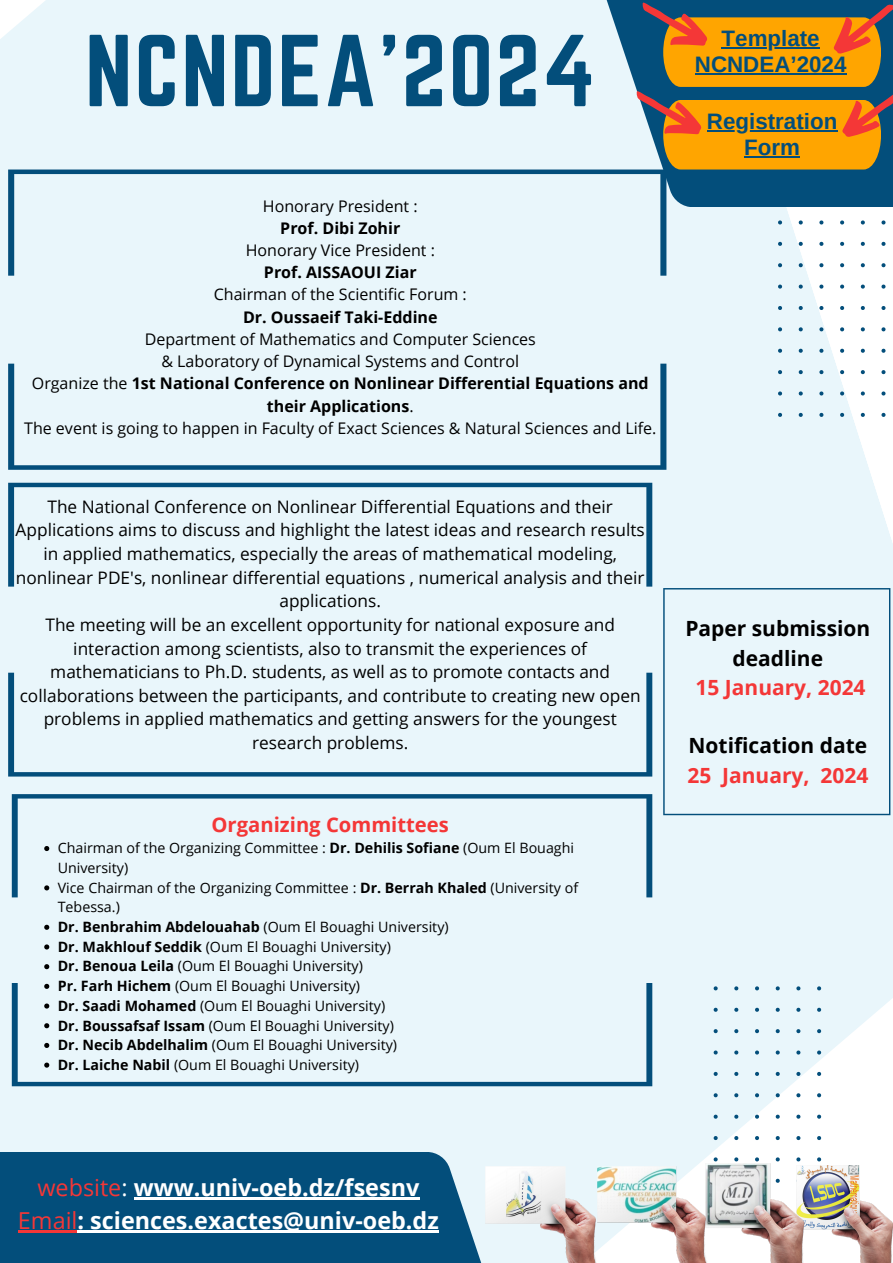
<style>
.page{position:relative;width:893px;height:1263px;background:#fff}
.page>*{position:absolute;margin:0;border:0;box-sizing:border-box;transform-origin:0 0}
.t1{font:89.25px "Norwester";letter-spacing:.025em;color:#034e7b}
.t2{font:700 23.4px "Open Sans";color:#fff}
.t3{font:700 22.35px/26.4px "Arimo";color:#034e7b;text-align:center}
.t4{font:700 20.92px/29.2px "Open Sans";color:#000;text-align:center}
.t5{font:700 20.92px "Open Sans";color:#f43737}
.t6{font:700 20.25px "Open Sans";color:#f43737}
.t7{font:17.25px/23.6px "Open Sans";color:#000;text-align:center}
.t8{font:16.05px "Open Sans";color:#000}
.t9{font:700 16.05px/22.2px "Open Sans";color:#000;text-align:center}
.t10{font:14.25px/19.6px "Open Sans";color:#000}
.s1{font-weight:400}
.s2{color:#f43737}
.s3{font-weight:700}
.s4{font-weight:400;color:#f43737}
</style>
<div class="page">
<div style="left:0;top:0;width:893px;height:1166px;background:#e9f6fb"></div>
<div style="left:0;top:1152px;width:495px;height:111px;background:#034e7b"></div>
<svg style="left:601px;top:0;width:292px;height:207px;background:#4980a0"></svg>
<svg style="left:778px;top:220px;width:107px;height:197px"></svg>
<svg style="left:713px;top:986px;width:108px;height:179px"></svg>
<img style="left:804px;top:1165px;width:89px;height:98px">
<img style="left:700px;top:1163px;width:104px;height:100px">
<img style="left:485px;top:1166px;width:222px;height:97px">
<svg style="left:625px;top:0;width:268px;height:169px;background:#af8536"></svg>
<svg style="left:8px;top:169px;width:658px;height:107px;background:#dbecf3"></svg>
<div style="left:8px;top:364px;width:658px;height:106px;background:#e9f6fb"></div>
<div style="left:8px;top:483px;width:644px;height:104px;background:#e9f6fb"></div>
<div style="left:8px;top:673px;width:644px;height:103px;background:#e9f6fb"></div>
<div style="left:663px;top:588px;width:227px;height:227px;background:#e9f6fb"></div>
<div style="left:12px;top:794px;width:640px;height:103px;background:#e9f6fb"></div>
<div style="left:12px;top:983px;width:640px;height:103px;background:#e9f6fb"></div>
<svg style="left:44px;top:846px;width:5px;height:5px"></svg>
<svg style="left:44px;top:885px;width:5px;height:5px"></svg>
<svg style="left:44px;top:925px;width:5px;height:5px"></svg>
<svg style="left:44px;top:944px;width:5px;height:5px"></svg>
<svg style="left:44px;top:964px;width:5px;height:5px"></svg>
<svg style="left:44px;top:984px;width:5px;height:5px"></svg>
<svg style="left:44px;top:1003px;width:5px;height:5px"></svg>
<svg style="left:44px;top:1023px;width:5px;height:5px"></svg>
<svg style="left:44px;top:1043px;width:5px;height:5px"></svg>
<svg style="left:44px;top:1062px;width:5px;height:6px"></svg>
<hr style="left:134px;top:1198px;width:285px;height:2px;background:#fff">
<hr style="left:18px;top:1230px;width:59px;height:3px;background:#f43737">
<svg style="left:77px;top:1230px;width:13px;height:3px"></svg>
<hr style="left:90px;top:1230px;width:349px;height:3px;background:#fff">
<p class="t1" style="left:85px;top:17px;width:512px">NCNDEA’2024</p>
<p class="t3" style="left:695px;top:25px;width:153px">Template<br>NCNDEA’2024</p>
<p class="t3" style="left:707px;top:108px;width:132px">Registration<br>Form</p>
<p class="t8" style="left:263px;top:194px;width:156px">Honorary President :</p>
<p class="t9" style="left:280px;top:216px;width:121px">Prof. Dibi Zohir</p>
<p class="t8" style="left:246px;top:239px;width:191px">Honorary Vice President :</p>
<p class="t9" style="left:264px;top:261px;width:154px">Prof. AISSAOUI Ziar</p>
<p class="t8" style="left:214px;top:283px;width:255px">Chairman of the Scientific Forum :</p>
<p class="t9" style="left:243px;top:305px;width:196px">Dr. Oussaeif Taki-Eddine</p>
<p class="t8" style="left:145px;top:328px;width:393px">Department of Mathematics and Computer Sciences</p>
<p class="t8" style="left:161px;top:350px;width:359px">&amp; Laboratory of Dynamical Systems and Control</p>
<p class="t9" style="left:32px;top:372px;width:618px"><span class="s1">Organize the</span> 1st National Conference on Nonlinear Differential Equations and their Applications<span class="s1">.</span></p>
<p class="t8" style="left:24px;top:417px;width:634px">The event is going to happen in Faculty of Exact Sciences &amp; Natural Sciences and Life.</p>
<p class="t7" style="left:16px;top:494px;width:630px">The National Conference on Nonlinear Differential Equations and their Applications aims to discuss and highlight the latest ideas and research results in applied mathematics, especially the areas of mathematical modeling, nonlinear PDE's, nonlinear differential equations , numerical analysis and their applications.</p>
<p class="t7" style="left:20px;top:612px;width:622px">The meeting will be an excellent opportunity for national exposure and interaction among scientists, also to transmit the experiences of mathematicians to Ph.D. students, as well as to promote contacts and collaborations between the participants, and contribute to creating new open problems in applied mathematics and getting answers for the youngest research problems.</p>
<p class="t4" style="left:685px;top:614px;width:186px">Paper submission deadline</p>
<p class="t5" style="left:695px;top:672px;width:171px">15 January, 2024</p>
<p class="t4" style="left:687px;top:731px;width:182px;text-align:left">Notification date<br><span class="s2">25 January, 2024</span></p>
<p class="t6" style="left:211px;top:810px;width:239px">Organizing Committees</p>
<p class="t10" style="left:58px;top:838px;width:518px">Chairman of the Organizing Committee : <span class="s3">Dr. Dehilis Sofiane</span> (Oum El Bouaghi<br>University)</p>
<p class="t10" style="left:58px;top:877px;width:522px">Vice Chairman of the Organizing Committee : <span class="s3">Dr. Berrah Khaled</span> (University of<br>Tebessa.)</p>
<p class="t10" style="left:58px;top:917px;width:392px"><span class="s3">Dr. Benbrahim Abdelouahab</span> (Oum El Bouaghi University)</p>
<p class="t10" style="left:58px;top:936px;width:335px"><span class="s3">Dr. Makhlouf Seddik</span> (Oum El Bouaghi University)</p>
<p class="t10" style="left:58px;top:956px;width:307px"><span class="s3">Dr. Benoua Leila</span> (Oum El Bouaghi University)</p>
<p class="t10" style="left:58px;top:976px;width:304px"><span class="s3">Pr. Farh Hichem</span> (Oum El Bouaghi University)</p>
<p class="t10" style="left:58px;top:995px;width:329px"><span class="s3">Dr. Saadi Mohamed</span> (Oum El Bouaghi University)</p>
<p class="t10" style="left:58px;top:1015px;width:337px"><span class="s3">Dr. Boussafsaf Issam</span> (Oum El Bouaghi University)</p>
<p class="t10" style="left:58px;top:1035px;width:341px"><span class="s3">Dr. Necib Abdelhalim</span> (Oum El Bouaghi University)</p>
<p class="t10" style="left:58px;top:1054px;width:303px"><span class="s3">Dr. Laiche Nabil</span> (Oum El Bouaghi University)</p>
<p class="t2" style="left:37px;top:1171px;width:383px"><span class="s4">website</span><span class="s1">:</span> www.univ-oeb.dz/fsesnv</p>
<p class="t2" style="left:18px;top:1204px;width:422px"><span class="s4">Email</span>: sciences.exactes@univ-oeb.dz</p>
</div>
